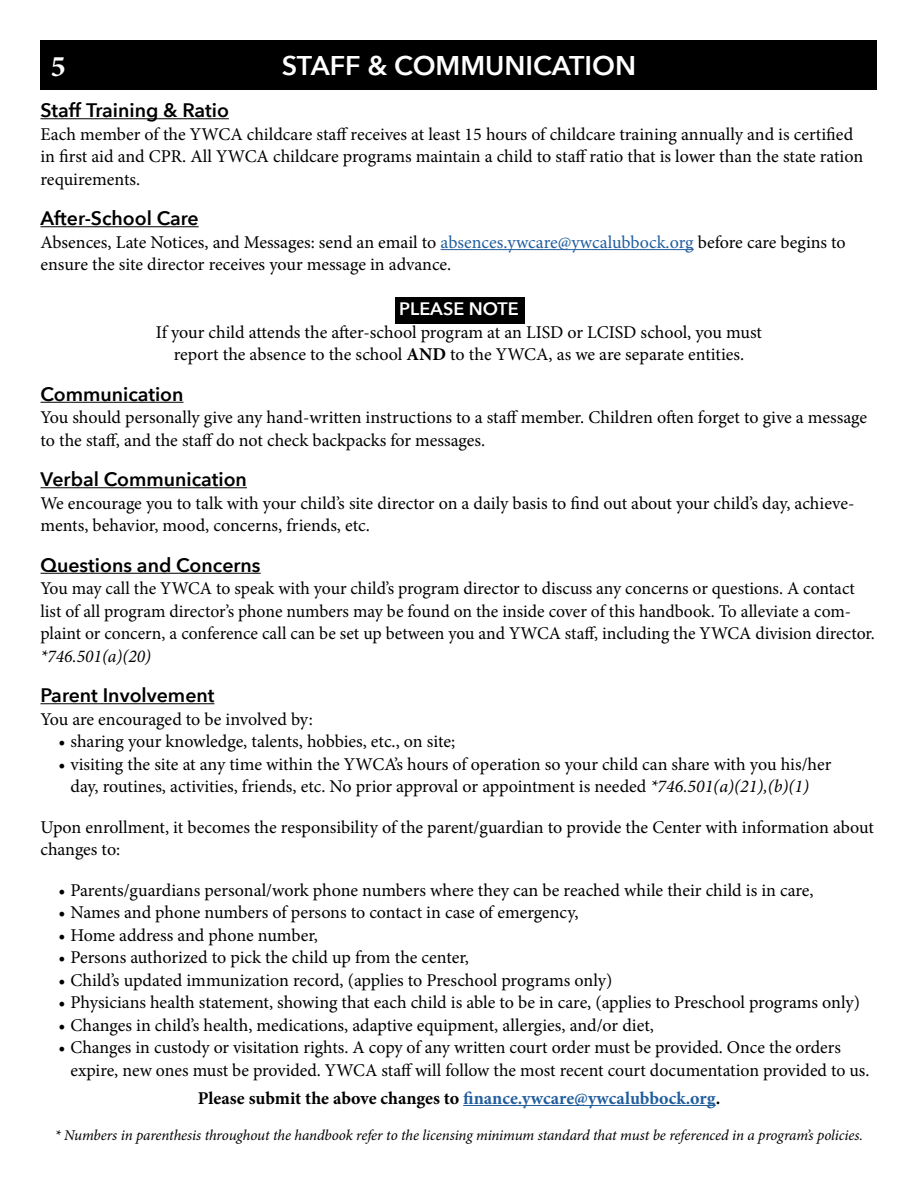
<style>
.page{position:relative;width:918px;height:1188px;background:#fff}
.page>*{position:absolute;margin:0;border:0;box-sizing:border-box;transform-origin:0 0}
.t1{font:700 30px "Minion Pro";color:#fff}
.t2{font:600 27px "Avenir Next";color:#fff}
.t3{font:600 19.5px "Avenir Next";color:#000}
.t4{font:18px/22.5px "Minion Pro";letter-spacing:-.005em;color:#000}
.t5{font:700 18px "Minion Pro";color:#000}
.t6{font:italic 18px "Minion Pro";color:#000}
.t7{font:600 18px "Avenir Next";color:#fff}
.t8{font:italic 15px "Minion Pro";letter-spacing:-.01em;color:#000}
.s1{color:#215e9e}
.s2{font-weight:700}
.s3{font-style:italic}
</style>
<div class="page">
<div style="left:395px;top:297px;width:129px;height:26px;background:#000"></div>
<div style="left:40px;top:40px;width:838px;height:50px;background:#000"></div>
<hr style="left:40px;top:118px;width:189px;height:1px;background:#000">
<hr style="left:40px;top:226px;width:159px;height:1px;background:#000">
<hr style="left:441px;top:249px;width:253px;height:1px;background:#215e9e">
<hr style="left:40px;top:402px;width:144px;height:1px;background:#000">
<hr style="left:40px;top:487px;width:207px;height:1px;background:#000">
<hr style="left:40px;top:573px;width:221px;height:1px;background:#000">
<hr style="left:40px;top:703px;width:175px;height:1px;background:#000">
<hr style="left:463px;top:1105px;width:253px;height:1px;background:#215e9e">
<h1 class="t1" style="left:51px;top:46px;width:16px">5</h1>
<h2 class="t2" style="left:282px;top:42px;width:356px">STAFF &amp; COMMUNICATION</h2>
<p class="t3" style="left:40px;top:94px;width:190px">Staff Training &amp; Ratio</p>
<p class="t4" style="left:40px;top:123px;width:824px">Each member of the YWCA childcare staff receives at least 15 hours of childcare training annually and is certified in first aid and CPR. All YWCA childcare programs maintain a child to staff ratio that is lower than the state ration requirements.</p>
<p class="t3" style="left:40px;top:202px;width:160px">After-School Care</p>
<p class="t4" style="left:40px;top:231px;width:807px">Absences, Late Notices, and Messages: send an email to <span class="s1">absences.ywcare@ywcalubbock.org</span> before care begins to ensure the site director receives your message in advance.</p>
<p class="t7" style="left:399px;top:294px;width:121px">PLEASE NOTE</p>
<p class="t4" style="left:156px;top:321px;width:608px;text-align:center">If your child attends the after-school program at an LISD or LCISD school, you must report the absence to the school <span class="s2">AND</span> to the YWCA, as we are separate entities.</p>
<p class="t3" style="left:40px;top:377px;width:145px">Communication</p>
<p class="t4" style="left:40px;top:406px;width:828px">You should personally give any hand-written instructions to a staff member. Children often forget to give a message to the staff, and the staff do not check backpacks for messages.</p>
<p class="t3" style="left:40px;top:463px;width:208px">Verbal Communication</p>
<p class="t4" style="left:40px;top:492px;width:815px">We encourage you to talk with your child’s site director on a daily basis to find out about your child’s day, achieve&shy;ments, behavior, mood, concerns, friends, etc.</p>
<p class="t3" style="left:40px;top:548px;width:222px">Questions and Concerns</p>
<p class="t4" style="left:40px;top:577px;width:836px">You may call the YWCA to speak with your child’s program director to discuss any concerns or questions. A contact list of all program director’s phone numbers may be found on the inside cover of this handbook. To alleviate a com&shy;plaint or concern, a conference call can be set up between you and YWCA staff, including the YWCA division director.</p>
<p class="t6" style="left:40px;top:644px;width:112px">*746.501(a)(20)</p>
<p class="t3" style="left:40px;top:679px;width:176px">Parent Involvement</p>
<p class="t4" style="left:40px;top:708px;width:274px">You are encouraged to be involved by:</p>
<p class="t4" style="left:58px;top:730px;width:398px">• sharing your knowledge, talents, hobbies, etc., on site;</p>
<p class="t4" style="left:58px;top:753px;width:775px;text-align:center">• visiting the site at any time within the YWCA’s hours of operation so your child can share with you his/her day, routines, activities, friends, etc. No prior approval or appointment is needed <span class="s3">*746.501(a)(21),(b)(1)</span></p>
<p class="t4" style="left:40px;top:816px;width:835px">Upon enrollment, it becomes the responsibility of the parent/guardian to provide the Center with information about changes to:</p>
<p class="t4" style="left:58px;top:879px;width:757px">• Parents/guardians personal/work phone numbers where they can be reached while their child is in care,</p>
<p class="t4" style="left:58px;top:901px;width:522px">• Names and phone numbers of persons to contact in case of emergency,</p>
<p class="t4" style="left:58px;top:924px;width:261px">• Home address and phone number,</p>
<p class="t4" style="left:58px;top:946px;width:412px">• Persons authorized to pick the child up from the center,</p>
<p class="t4" style="left:58px;top:969px;width:555px">• Child’s updated immunization record, (applies to Preschool programs only)</p>
<p class="t4" style="left:58px;top:991px;width:803px">• Physicians health statement, showing that each child is able to be in care, (applies to Preschool programs only)</p>
<p class="t4" style="left:58px;top:1014px;width:597px">• Changes in child’s health, medications, adaptive equipment, allergies, and/or diet,</p>
<p class="t4" style="left:70px;top:1036px;width:801px;text-indent:-12px">• Changes in custody or visitation rights. A copy of any written court order must be provided. Once the orders expire, new ones must be provided. YWCA staff will follow the most recent court documentation provided to us.</p>
<p class="t5" style="left:198px;top:1085px;width:524px">Please submit the above changes to <span class="s1">finance.ywcare@ywcalubbock.org</span>.</p>
<p class="t8" style="left:55px;top:1125px;width:810px">* Numbers in parenthesis throughout the handbook refer to the licensing minimum standard that must be referenced in a program’s policies.</p>
</div>
